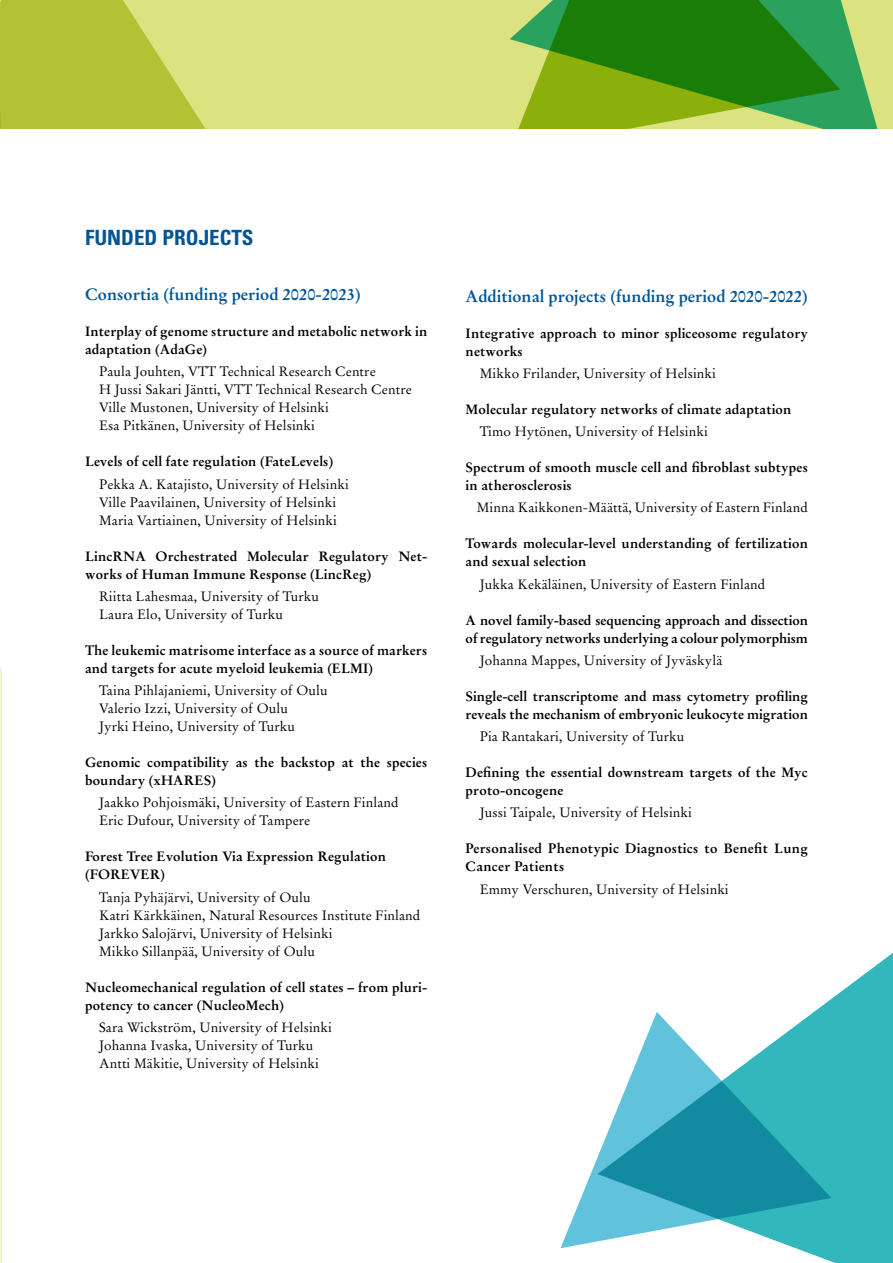
<style>
.page{position:relative;width:893px;height:1263px;background:#fff}
.page>*{position:absolute;margin:0;border:0;box-sizing:border-box;transform-origin:0 0}
.t1{font:700 condensed 21px "Univers LT Std";color:#005597}
.t2{font:700 16.5px "Stempel Garamond LT Std";color:#005597}
.t3{font:13.5px/18px "Stempel Garamond LT Std";letter-spacing:.01em;color:#000}
.t4{font:700 13.5px/18px "Stempel Garamond LT Std";letter-spacing:.01em;color:#000}
.t5{font:700 13.5px/18px "Stempel Garamond LT Std";letter-spacing:-.01em;color:#000}
</style>
<div class="page">
<div style="left:0;top:0;width:893px;height:130px;background:#dbe280"></div>
<svg style="left:0;top:0;width:206px;height:129px"></svg>
<svg style="left:795px;top:953px;width:98px;height:310px;fill:#31b7bc"></svg>
<svg style="left:560px;top:1012px;width:271px;height:236px"></svg>
<svg style="left:840px;top:0;width:38px;height:129px"></svg>
<svg style="left:510px;top:0;width:330px;height:129px;background:#509b25"></svg>
<hr style="left:0;top:669px;width:1px;height:594px;background:#eff5d1">
<div style="left:0;top:129px;width:893px;height:90px;background:#fff"></div>
<h1 class="t1" style="left:85px;top:224px;width:170px">FUNDED PROJECTS</h1>
<p class="t2" style="left:85px;top:284px;width:277px">Consortia (funding period 2020-2023)</p>
<p class="t4" style="left:85px;top:322px;width:344px">Interplay of genome structure and metabolic network in adaptation (AdaGe)</p>
<p class="t3" style="left:99px;top:363px;width:314px">Paula Jouhten, VTT Technical Research Centre<br>H Jussi Sakari Jäntti, VTT Technical Research Centre Ville Mustonen, University of Helsinki<br>Esa Pitkänen, University of Helsinki</p>
<p class="t4" style="left:85px;top:453px;width:250px">Levels of cell fate regulation (FateLevels)</p>
<p class="t3" style="left:99px;top:475px;width:251px">Pekka A. Katajisto, University of Helsinki<br>Ville Paavilainen, University of Helsinki<br>Maria Vartiainen, University of Helsinki</p>
<p class="t4" style="left:85px;top:547px;width:344px">LincRNA Orchestrated Molecular Regulatory Net&shy;works of Human Immune Response (LincReg)</p>
<p class="t3" style="left:99px;top:587px;width:221px">Riitta Lahesmaa, University of Turku<br>Laura Elo, University of Turku</p>
<p class="t4" style="left:85px;top:641px;width:344px">The leukemic matrisome interface as a source of markers and targets for acute myeloid leukemia (ELMI)</p>
<p class="t3" style="left:99px;top:682px;width:230px">Taina Pihlajaniemi, University of Oulu<br>Valerio Izzi, University of Oulu<br>Jyrki Heino, University of Turku</p>
<p class="t4" style="left:85px;top:753px;width:344px">Genomic compatibility as the backstop at the species boundary (xHARES)</p>
<p class="t3" style="left:99px;top:794px;width:301px">Jaakko Pohjoismäki, University of Eastern Finland<br>Eric Dufour, University of Tampere</p>
<p class="t4" style="left:85px;top:848px;width:303px">Forest Tree Evolution Via Expression Regulation (FOREVER)</p>
<p class="t3" style="left:99px;top:888px;width:323px">Tanja Pyhäjärvi, University of Oulu<br>Katri Kärkkäinen, Natural Resources Institute Finland Jarkko Salojärvi, University of Helsinki<br>Mikko Sillanpää, University of Oulu</p>
<p class="t4" style="left:85px;top:978px;width:344px">Nucleomechanical regulation of cell states – from pluri&shy;potency to cancer (NucleoMech)</p>
<p class="t3" style="left:99px;top:1018px;width:234px">Sara Wickström, University of Helsinki<br>Johanna Ivaska, University of Turku<br>Antti Mäkitie, University of Helsinki</p>
<p class="t2" style="left:466px;top:286px;width:343px">Additional projects (funding period 2020-2022)</p>
<p class="t4" style="left:466px;top:324px;width:344px">Integrative approach to minor spliceosome regulatory networks</p>
<p class="t3" style="left:480px;top:364px;width:238px">Mikko Frilander, University of Helsinki</p>
<p class="t4" style="left:466px;top:400px;width:327px">Molecular regulatory networks of climate adaptation</p>
<p class="t3" style="left:480px;top:423px;width:230px">Timo Hytönen, University of Helsinki</p>
<p class="t4" style="left:466px;top:458px;width:344px">Spectrum of smooth muscle cell and fibroblast subtypes in atherosclerosis</p>
<p class="t3" style="left:477px;top:499px;width:333px">Minna Kaikkonen-Määttä, University of Eastern Finland</p>
<p class="t4" style="left:466px;top:535px;width:344px">Towards molecular-level understanding of fertilization and sexual selection</p>
<p class="t3" style="left:480px;top:575px;width:287px">Jukka Kekäläinen, University of Eastern Finland</p>
<p class="t5" style="left:466px;top:611px;width:344px">A novel family-based sequencing approach and dissection of regulatory networks underlying a colour polymorphism</p>
<p class="t3" style="left:480px;top:651px;width:244px">Johanna Mappes, University of Jyväskylä</p>
<p class="t4" style="left:466px;top:687px;width:344px">Single-cell transcriptome and mass cytometry profiling reveals the mechanism of embryonic leukocyte migration</p>
<p class="t3" style="left:480px;top:728px;width:206px">Pia Rantakari, University of Turku</p>
<p class="t4" style="left:466px;top:763px;width:344px">Defining the essential downstream targets of the Myc proto-oncogene</p>
<p class="t3" style="left:480px;top:804px;width:214px">Jussi Taipale, University of Helsinki</p>
<p class="t4" style="left:466px;top:840px;width:344px">Personalised Phenotypic Diagnostics to Benefit Lung<br>Cancer Patients</p>
<p class="t3" style="left:480px;top:880px;width:251px">Emmy Verschuren, University of Helsinki</p>
</div>
